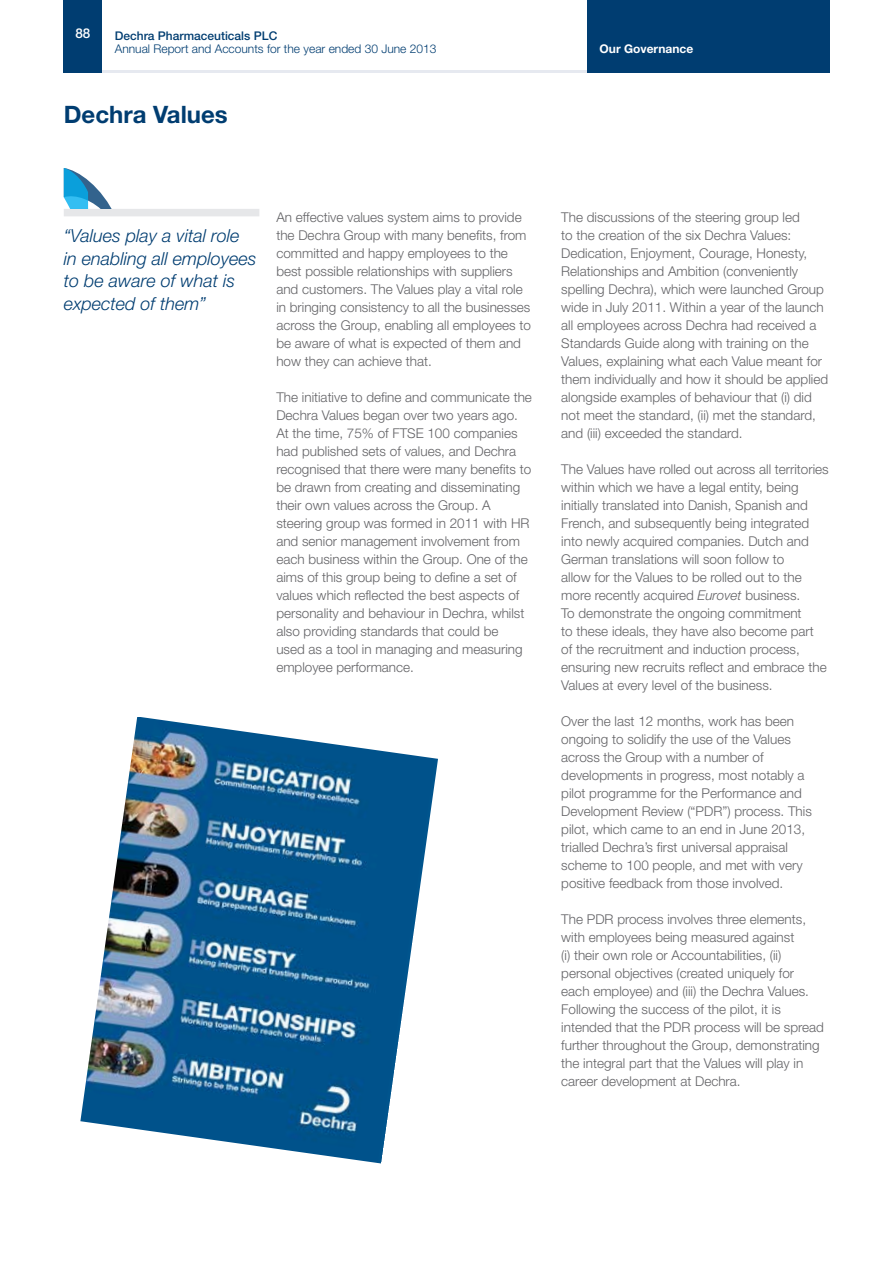
<style>
.page{position:relative;width:893px;height:1263px;background:#fff}
.page>*{position:absolute;margin:0;border:0;box-sizing:border-box;transform-origin:0 0}
.headingLevelOne{font:700 24px "Helvetica Neue LT Std";color:#003d71}
.t1{font:italic 300 18px/22.5px "Helvetica Neue LT Std";color:#003d71}
.Body{font:300 13.5px/18px "Helvetica Neue LT Std";color:#636366}
.t2{font:500 13.5px "Helvetica Neue LT Std";color:#fff}
.t3{font:300 12px "Helvetica Neue LT Std";color:#003d71}
.t4{font:500 12px "Helvetica Neue LT Std";color:#003d71}
.t5{font:700 12px "Helvetica Neue LT Std";color:#fff}
.s1{font-style:italic}
</style>
<div class="page">
<img style="left:80px;top:717px;width:358px;height:446px">
<div style="left:64px;top:209px;width:195px;height:7px;background:#e6e7e9"></div>
<svg style="left:64px;top:168px;width:47px;height:40px"></svg>
<hr style="left:102px;top:70px;width:727px;height:2px;background:#e6e9f0">
<div style="left:587px;top:0;width:242px;height:72px;background:#003d71"></div>
<div style="left:64px;top:0;width:38px;height:72px;background:#003d71"></div>
<p class="t2" style="left:75px;top:25px;width:17px">88</p>
<p class="t4" style="left:115px;top:28px;width:164px">Dechra Pharmaceuticals PLC</p>
<p class="t3" style="left:115px;top:42px;width:323px">Annual Report and Accounts for the year ended 30 June 2013</p>
<p class="t5" style="left:600px;top:41px;width:95px">Our Governance</p>
<p class="headingLevelOne" style="left:64px;top:100px;width:166px">Dechra Values</p>
<p class="t1" style="left:64px;top:225px;width:194px">“Values play a vital role in enabling all employees to be aware of what is expected of them”</p>
<p class="Body" style="left:276px;top:208px;width:256px">An effective values system aims to provide the Dechra Group with many benefits, from committed and happy employees to the best possible relationships with suppliers and customers. The Values play a vital role in bringing consistency to all the businesses across the Group, enabling all employees to be aware of what is expected of them and how they can achieve that.</p>
<p class="Body" style="left:276px;top:388px;width:257px">The initiative to define and communicate the Dechra Values began over two years ago.<br>At the time, 75% of FTSE 100 companies had published sets of values, and Dechra recognised that there were many benefits to be drawn from creating and disseminating their own values across the Group. A steering group was formed in 2011 with HR and senior management involvement from each business within the Group. One of the aims of this group being to define a set of values which reflected the best aspects of personality and behaviour in Dechra, whilst also providing standards that could be<br>used as a tool in managing and measuring employee performance.</p>
<p class="Body" style="left:561px;top:208px;width:268px">The discussions of the steering group led<br>to the creation of the six Dechra Values:<br>Dedication, Enjoyment, Courage, Honesty, Relationships and Ambition (conveniently spelling Dechra), which were launched Group wide in July 2011. Within a year of the launch all employees across Dechra had received a Standards Guide along with training on the Values, explaining what each Value meant for them individually and how it should be applied alongside examples of behaviour that (i) did not meet the standard, (ii) met the standard, and (iii) exceeded the standard.</p>
<p class="Body" style="left:561px;top:460px;width:269px">The Values have rolled out across all territories within which we have a legal entity, being initially translated into Danish, Spanish and French, and subsequently being integrated into newly acquired companies. Dutch and German translations will soon follow to<br>allow for the Values to be rolled out to the more recently acquired <span class="s1">Eurovet</span> business.<br>To demonstrate the ongoing commitment<br>to these ideals, they have also become part<br>of the recruitment and induction process, ensuring new recruits reflect and embrace the Values at every level of the business.</p>
<p class="Body" style="left:561px;top:712px;width:252px">Over the last 12 months, work has been ongoing to solidify the use of the Values across the Group with a number of developments in progress, most notably a pilot programme for the Performance and Development Review (“PDR”) process. This pilot, which came to an end in June 2013, trialled Dechra’s first universal appraisal scheme to 100 people, and met with very positive feedback from those involved.</p>
<p class="Body" style="left:561px;top:910px;width:264px">The PDR process involves three elements, with employees being measured against<br>(i) their own role or Accountabilities, (ii) personal objectives (created uniquely for each employee) and (iii) the Dechra Values.<br>Following the success of the pilot, it is intended that the PDR process will be spread further throughout the Group, demonstrating the integral part that the Values will play in career development at Dechra.</p>
</div>
